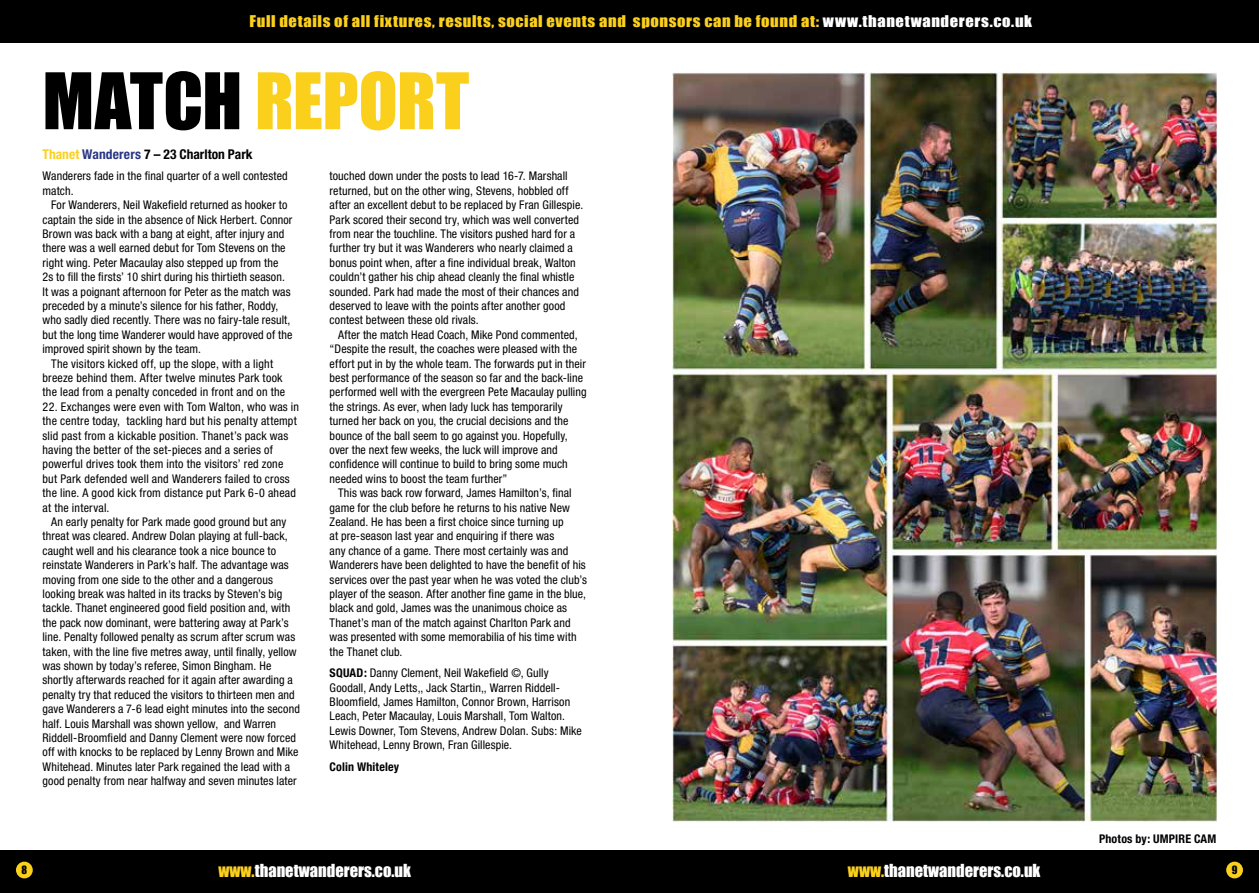
<style>
.page{position:relative;width:1259px;height:893px;background:#fff}
.page>*{position:absolute;margin:0;border:0;box-sizing:border-box;transform-origin:0 0}
.t1{font:72px "Impact";letter-spacing:-.005em;color:#fbd01d}
.t2{font:16.5px "Impact";color:#fff}
.t3{font:14.85px "Impact";letter-spacing:.035em;color:#fbd01d;scale:1.11 1}
.t4{font:700 condensed 13.5px "Helvetica Neue";color:#000}
.t5{font:condensed 12px/14.4px "Helvetica Neue";letter-spacing:.01em;color:#000}
.t6{font:700 condensed 12px "Helvetica Neue";letter-spacing:.015em;color:#000}
.t7{font:10.5px "Impact";color:#000}
.s1{color:#fff}
.s2{color:#000}
.s3{color:#fbd01d}
.s4{color:#283583}
.s5{font-weight:700}
</style>
<div class="page">
<img style="left:672px;top:72px;width:544px;height:749px">
<div style="left:0;top:0;width:1259px;height:43px;background:#000"></div>
<div style="left:0;top:850px;width:1259px;height:43px;background:#000"></div>
<div style="left:16px;top:862px;width:17px;height:16px;background:#fbd01d;border-radius:50%"></div>
<div style="left:1226px;top:862px;width:17px;height:16px;background:#fbd01d;border-radius:50%"></div>
<p class="t3" style="left:250px;top:9px;width:706px">Full details of all fixtures, results, social events and sponsors can be found at: <span class="s1">www.thanetwanderers.co.uk</span></p>
<h1 class="t1" style="left:43px;top:45px;width:428px"><span class="s2">MATCH</span> REPORT</h1>
<p class="t4" style="left:43px;top:146px;width:212px"><span class="s3">Thanet</span> <span class="s4">Wanderers</span> 7 – 23 Charlton Park</p>
<p class="t5" style="left:43px;top:169px;width:247px">Wanderers fade in the final quarter of a well contested match.</p>
<p class="t5" style="left:51px;top:198px;width:238px">For Wanderers, Neil Wakefield returned as hooker to</p>
<p class="t5" style="left:43px;top:212px;width:251px">captain the side in the absence of Nick Herbert. Connor</p>
<p class="t5" style="left:43px;top:226px;width:243px">Brown was back with a bang at eight, after injury and</p>
<p class="t5" style="left:43px;top:241px;width:245px">there was a well earned debut for Tom Stevens on the</p>
<p class="t5" style="left:43px;top:255px;width:237px">right wing. Peter Macaulay also stepped up from the</p>
<p class="t5" style="left:43px;top:270px;width:244px">2s to fill the firsts’ 10 shirt during his thirtieth season.</p>
<p class="t5" style="left:43px;top:284px;width:250px">It was a poignant afternoon for Peter as the match was</p>
<p class="t5" style="left:43px;top:298px;width:237px">preceded by a minute’s silence for his father, Roddy,</p>
<p class="t5" style="left:43px;top:313px;width:249px">who sadly died recently. There was no fairy-tale result,</p>
<p class="t5" style="left:43px;top:327px;width:251px">but the long time Wanderer would have approved of the</p>
<p class="t5" style="left:43px;top:342px;width:160px">improved spirit shown by the team.</p>
<p class="t5" style="left:51px;top:356px;width:224px">The visitors kicked off, up the slope, with a light</p>
<p class="t5" style="left:43px;top:370px;width:241px">breeze behind them. After twelve minutes Park took</p>
<p class="t5" style="left:43px;top:385px;width:244px">the lead from a penalty conceded in front and on the</p>
<p class="t5" style="left:43px;top:399px;width:258px">22. Exchanges were even with Tom Walton, who was in the centre today, tackling hard but his penalty attempt slid past from a kickable position. Thanet’s pack was having the better of the set-pieces and a series of powerful drives took them into the visitors’ red zone but Park defended well and Wanderers failed to cross the line. A good kick from distance put Park 6-0 ahead at the interval.</p>
<p class="t5" style="left:43px;top:514px;width:259px;text-indent:9px">An early penalty for Park made good ground but any threat was cleared. Andrew Dolan playing at full-back, caught well and his clearance took a nice bounce to reinstate Wanderers in Park’s half. The advantage was moving from one side to the other and a dangerous looking break was halted in its tracks by Steven’s big tackle. Thanet engineered good field position and, with the pack now dominant, were battering away at Park’s line. Penalty followed penalty as scrum after scrum was taken, with the line five metres away, until finally, yellow was shown by today’s referee, Simon Bingham. He shortly afterwards reached for it again after awarding a penalty try that reduced the visitors to thirteen men and gave Wanderers a 7-6 lead eight minutes into the second half. Louis Marshall was shown yellow, and Warren Riddell-Broomfield and Danny Clement were now forced off with knocks to be replaced by Lenny Brown and Mike Whitehead. Minutes later Park regained the lead with a good penalty from near halfway and seven minutes later</p>
<p class="t5" style="left:330px;top:169px;width:255px">touched down under the posts to lead 16-7. Marshall returned, but on the other wing, Stevens, hobbled off after an excellent debut to be replaced by Fran Gillespie.<br>Park scored their second try, which was well converted from near the touchline. The visitors pushed hard for a further try but it was Wanderers who nearly claimed a bonus point when, after a fine individual break, Walton couldn’t gather his chip ahead cleanly the final whistle sounded. Park had made the most of their chances and deserved to leave with the points after another good contest between these old rivals.</p>
<p class="t5" style="left:330px;top:327px;width:258px;text-indent:9px">After the match Head Coach, Mike Pond commented, “Despite the result, the coaches were pleased with the effort put in by the whole team. The forwards put in their best performance of the season so far and the back-line performed well with the evergreen Pete Macaulay pulling the strings. As ever, when lady luck has temporarily turned her back on you, the crucial decisions and the bounce of the ball seem to go against you. Hopefully, over the next few weeks, the luck will improve and confidence will continue to build to bring some much needed wins to boost the team further”</p>
<p class="t5" style="left:330px;top:486px;width:259px;text-indent:9px">This was back row forward, James Hamilton’s, final game for the club before he returns to his native New Zealand. He has been a first choice since turning up<br>at pre-season last year and enquiring if there was<br>any chance of a game. There most certainly was and Wanderers have been delighted to have the benefit of his services over the past year when he was voted the club’s player of the season. After another fine game in the blue, black and gold, James was the unanimous choice as Thanet’s man of the match against Charlton Park and was presented with some memorabilia of his time with the Thanet club.</p>
<p class="t5" style="left:330px;top:666px;width:254px"><span class="s5">SQUAD:</span> Danny Clement, Neil Wakefield ©, Gully Goodall, Andy Letts,, Jack Startin,, Warren Riddell-Bloomfield, James Hamilton, Connor Brown, Harrison Leach, Peter Macaulay, Louis Marshall, Tom Walton.<br>Lewis Downer, Tom Stevens, Andrew Dolan. Subs: Mike Whitehead, Lenny Brown, Fran Gillespie.</p>
<p class="t6" style="left:330px;top:759px;width:71px">Colin Whiteley</p>
<p class="t6" style="left:1099px;top:831px;width:119px">Photos by: UMPIRE CAM</p>
<p class="t7" style="left:22px;top:862px;width:7px">8</p>
<h2 class="t2" style="left:218px;top:858px;width:194px"><span class="s3">www.</span>thanetwanderers.co.uk</h2>
<h2 class="t2" style="left:848px;top:858px;width:194px"><span class="s3">www.</span>thanetwanderers.co.uk</h2>
<p class="t7" style="left:1231px;top:862px;width:7px">9</p>
</div>
